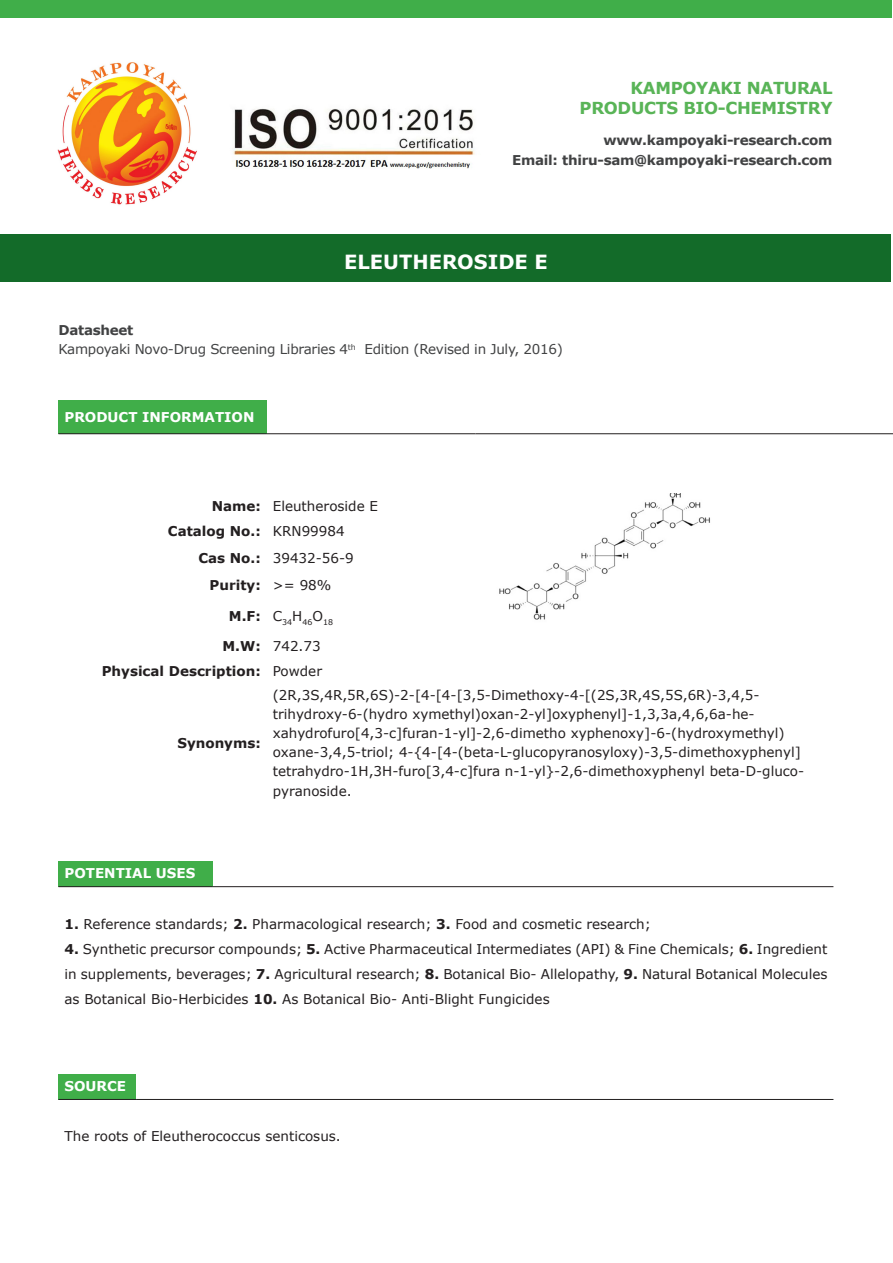
<style>
.page{position:relative;width:893px;height:1263px;background:#fff}
.page>*{position:absolute;margin:0;border:0;box-sizing:border-box;transform-origin:0 0}
.t1{font:700 19.5px "Verdana";color:#fff}
.t2{font:700 16.5px "Verdana";letter-spacing:-.02em;color:#59b457}
.t3{font:13.5px/19.2px "Verdana";color:#231f20}
.t4{font:700 13.5px "Verdana";letter-spacing:-.02em;color:#414243}
.t5{font:700 13.5px "Verdana";color:#231f20}
.t6{font:13.5px "Verdana";letter-spacing:-.02em;color:#414243}
.t7{font:700 13.5px "Verdana";color:#fff}
.t8{font:7.8px "Verdana";color:#231f20}
.s1{font-weight:700}
</style>
<div class="page">
<img style="left:232px;top:108px;width:243px;height:61px">
<img style="left:57px;top:62px;width:140px;height:143px">
<div style="left:0;top:0;width:892px;height:17px;background:#40ae49"></div>
<div style="left:0;top:235px;width:890px;height:47px;background:#136b29"></div>
<div style="left:58px;top:400px;width:209px;height:34px;background:#40ae49"></div>
<hr style="left:58px;top:433px;width:209px;height:1px;background:#231f20">
<hr style="left:267px;top:433px;width:208px;height:1px;background:#231f20">
<hr style="left:475px;top:433px;width:359px;height:1px;background:#231f20">
<hr style="left:834px;top:433px;width:59px;height:1px;background:#231f20">
<img style="left:499px;top:493px;width:211px;height:127px">
<div style="left:58px;top:861px;width:155px;height:26px;background:#40ae49"></div>
<hr style="left:58px;top:886px;width:155px;height:1px;background:#231f20">
<hr style="left:213px;top:886px;width:620px;height:1px;background:#231f20">
<div style="left:58px;top:1074px;width:78px;height:25px;background:#40ae49"></div>
<hr style="left:58px;top:1099px;width:78px;height:1px;background:#231f20">
<hr style="left:136px;top:1099px;width:697px;height:1px;background:#231f20">
<p class="t2" style="left:631px;top:78px;width:203px">KAMPOYAKI NATURAL</p>
<p class="t2" style="left:580px;top:97px;width:254px">PRODUCTS BIO-CHEMISTRY</p>
<p class="t4" style="left:603px;top:132px;width:231px">www.kampoyaki-research.com</p>
<p class="t4" style="left:512px;top:151px;width:322px">Email: thiru-sam@kampoyaki-research.com</p>
<p class="t1" style="left:344px;top:249px;width:205px">ELEUTHEROSIDE E</p>
<p class="t4" style="left:58px;top:321px;width:76px">Datasheet</p>
<p class="t6" style="left:58px;top:341px;width:506px">Kampoyaki Novo-Drug Screening Libraries 4<sup>th</sup> Edition (Revised in July, 2016)</p>
<p class="t7" style="left:64px;top:409px;width:192px">PRODUCT INFORMATION</p>
<p class="t5" style="left:212px;top:497px;width:51px">Name:</p>
<p class="t3" style="left:273px;top:497px;width:107px">Eleutheroside E</p>
<p class="t5" style="left:168px;top:522px;width:94px">Catalog No.:</p>
<p class="t3" style="left:273px;top:522px;width:73px">KRN99984</p>
<p class="t5" style="left:198px;top:549px;width:64px">Cas No.:</p>
<p class="t3" style="left:273px;top:548px;width:82px">39432-56-9</p>
<p class="t5" style="left:210px;top:576px;width:53px">Purity:</p>
<p class="t3" style="left:273px;top:575px;width:60px">&gt;= 98%</p>
<p class="t5" style="left:229px;top:607px;width:33px">M.F:</p>
<p class="t8" style="left:273px;top:618px;width:62px"><sup>C</sup>34<sup>H</sup>46<sup>O</sup>18</p>
<p class="t5" style="left:222px;top:638px;width:40px">M.W:</p>
<p class="t3" style="left:273px;top:637px;width:49px">742.73</p>
<p class="t5" style="left:102px;top:662px;width:161px">Physical Description:</p>
<p class="t3" style="left:273px;top:662px;width:51px">Powder</p>
<p class="t5" style="left:177px;top:734px;width:85px">Synonyms:</p>
<p class="t3" style="left:273px;top:685px;width:533px">(2R,3S,4R,5R,6S)-2-[4-[4-[3,5-Dimethoxy-4-[(2S,3R,4S,5S,6R)-3,4,5- trihydroxy-6-(hydro xymethyl)oxan-2-yl]oxyphenyl]-1,3,3a,4,6,6a-he&shy;xahydrofuro[4,3-c]furan-1-yl]-2,6-dimetho xyphenoxy]-6-(hydroxymethyl) oxane-3,4,5-triol; 4-{4-[4-(beta-L-glucopyranosyloxy)-3,5-dimethoxyphenyl] tetrahydro-1H,3H-furo[3,4-c]fura n-1-yl}-2,6-dimethoxyphenyl beta-D-gluco&shy;pyranoside.</p>
<p class="t7" style="left:64px;top:864px;width:132px">POTENTIAL USES</p>
<p class="t3" style="left:64px;top:914px;width:588px"><span class="s1">1.</span> Reference standards; <span class="s1">2.</span> Pharmacological research; <span class="s1">3.</span> Food and cosmetic research;</p>
<p class="t3" style="left:64px;top:936px;width:764px;line-height:25.2px;text-align:justify"><span class="s1">4.</span> Synthetic precursor compounds; <span class="s1">5.</span> Active Pharmaceutical Intermediates (API) &amp; Fine Chemicals; <span class="s1">6.</span> Ingredient in supplements, beverages; <span class="s1">7.</span> Agricultural research; <span class="s1">8.</span> Botanical Bio- Allelopathy, <span class="s1">9.</span> Natural Botanical Molecules as Botanical Bio-Herbicides <span class="s1">10.</span> As Botanical Bio- Anti-Blight Fungicides</p>
<p class="t7" style="left:64px;top:1077px;width:63px">SOURCE</p>
<p class="t3" style="left:64px;top:1126px;width:278px">The roots of Eleutherococcus senticosus.</p>
</div>
